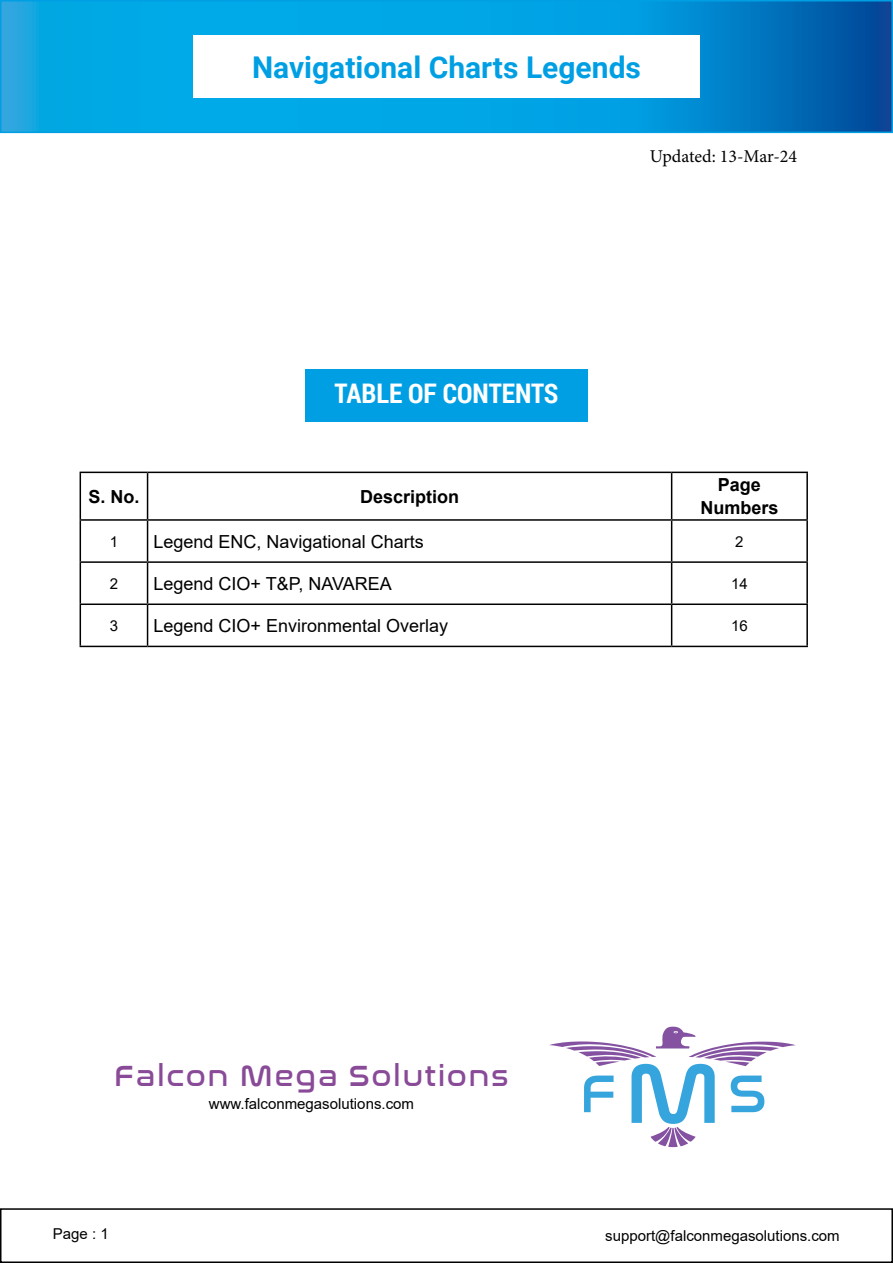
<style>
.page{position:relative;width:893px;height:1263px;background:#fff}
.page>*{position:absolute;margin:0;border:0;box-sizing:border-box;transform-origin:0 0}
.t1{font:700 30px "Roboto";color:#009fe3}
.t2{font:30px "Nasalization Rg";letter-spacing:.05em;color:#894a97}
.t3{font:700 27px "Roboto Condensed";color:#fff}
.t4{font:18px "Arial";color:#000}
.t5{font:700 18px/22.5px "Arial";color:#000;text-align:center}
.t6{font:18px "Minion Pro";letter-spacing:-.005em;color:#000}
.t7{font:15px "Arial";color:#000}
</style>
<div class="page">
<div style="left:0;top:1208px;width:893px;height:55px;border:2px solid #000"></div>
<svg style="left:0;top:0;width:893px;height:134px;background:#0494d6"></svg>
<div style="left:193px;top:35px;width:507px;height:63px;background:#fff"></div>
<div style="left:305px;top:370px;width:283px;height:52px;background:#009fe3"></div>
<hr style="left:80px;top:472px;width:68px;height:1px;background:#000">
<hr style="left:80px;top:473px;width:1px;height:46px;background:#000">
<hr style="left:148px;top:472px;width:524px;height:1px;background:#000">
<hr style="left:147px;top:473px;width:1px;height:46px;background:#000">
<hr style="left:672px;top:472px;width:136px;height:1px;background:#000">
<hr style="left:671px;top:473px;width:1px;height:46px;background:#000">
<hr style="left:806px;top:473px;width:2px;height:46px;background:#000">
<hr style="left:80px;top:519px;width:68px;height:2px;background:#000">
<hr style="left:80px;top:521px;width:1px;height:40px;background:#000">
<hr style="left:672px;top:519px;width:136px;height:2px;background:#000">
<hr style="left:806px;top:521px;width:2px;height:40px;background:#000">
<hr style="left:80px;top:561px;width:68px;height:2px;background:#000">
<hr style="left:80px;top:563px;width:1px;height:40px;background:#000">
<hr style="left:148px;top:561px;width:524px;height:2px;background:#000">
<hr style="left:672px;top:561px;width:136px;height:2px;background:#000">
<hr style="left:806px;top:563px;width:2px;height:40px;background:#000">
<hr style="left:80px;top:603px;width:68px;height:2px;background:#000">
<hr style="left:80px;top:605px;width:1px;height:41px;background:#000">
<hr style="left:148px;top:603px;width:524px;height:2px;background:#000">
<hr style="left:672px;top:603px;width:136px;height:2px;background:#000">
<hr style="left:806px;top:605px;width:2px;height:41px;background:#000">
<hr style="left:80px;top:646px;width:68px;height:1px;background:#000">
<hr style="left:672px;top:646px;width:136px;height:1px;background:#000">
<hr style="left:148px;top:519px;width:524px;height:2px;background:#000">
<hr style="left:147px;top:521px;width:1px;height:40px;background:#000">
<hr style="left:671px;top:521px;width:1px;height:40px;background:#000">
<hr style="left:147px;top:563px;width:1px;height:40px;background:#000">
<hr style="left:671px;top:563px;width:1px;height:40px;background:#000">
<hr style="left:147px;top:605px;width:1px;height:41px;background:#000">
<hr style="left:671px;top:605px;width:1px;height:41px;background:#000">
<hr style="left:148px;top:646px;width:524px;height:1px;background:#000">
<svg style="left:549px;top:1027px;width:247px;height:120px"></svg>
<h1 class="t1" style="left:252px;top:46px;width:390px">Navigational Charts Legends</h1>
<p class="t6" style="left:650px;top:144px;width:149px">Updated: 13-Mar-24</p>
<h2 class="t3" style="left:334px;top:375px;width:226px">TABLE OF CONTENTS</h2>
<p class="t5" style="left:88px;top:485px;width:53px">S. No.</p>
<p class="t5" style="left:360px;top:485px;width:101px">Description</p>
<p class="t5" style="left:700px;top:474px;width:80px">Page<br>Numbers</p>
<p class="t7" style="left:110px;top:531px;width:10px">1</p>
<p class="t4" style="left:154px;top:529px;width:272px">Legend ENC, Navigational Charts</p>
<p class="t7" style="left:735px;top:531px;width:10px">2</p>
<p class="t7" style="left:110px;top:573px;width:10px">2</p>
<p class="t4" style="left:154px;top:571px;width:240px">Legend CIO+ T&amp;P, NAVAREA</p>
<p class="t7" style="left:731px;top:573px;width:18px">14</p>
<p class="t7" style="left:110px;top:615px;width:10px">3</p>
<p class="t4" style="left:154px;top:613px;width:296px">Legend CIO+ Environmental Overlay</p>
<p class="t7" style="left:731px;top:615px;width:18px">16</p>
<h1 class="t2" style="left:114px;top:1049px;width:396px">Falcon Mega Solutions</h1>
<p class="t7" style="left:209px;top:1093px;width:207px">www.falconmegasolutions.com</p>
<p class="t7" style="left:53px;top:1223px;width:57px">Page : 1</p>
<p class="t7" style="left:605px;top:1225px;width:236px">support@falconmegasolutions.com</p>
</div>
